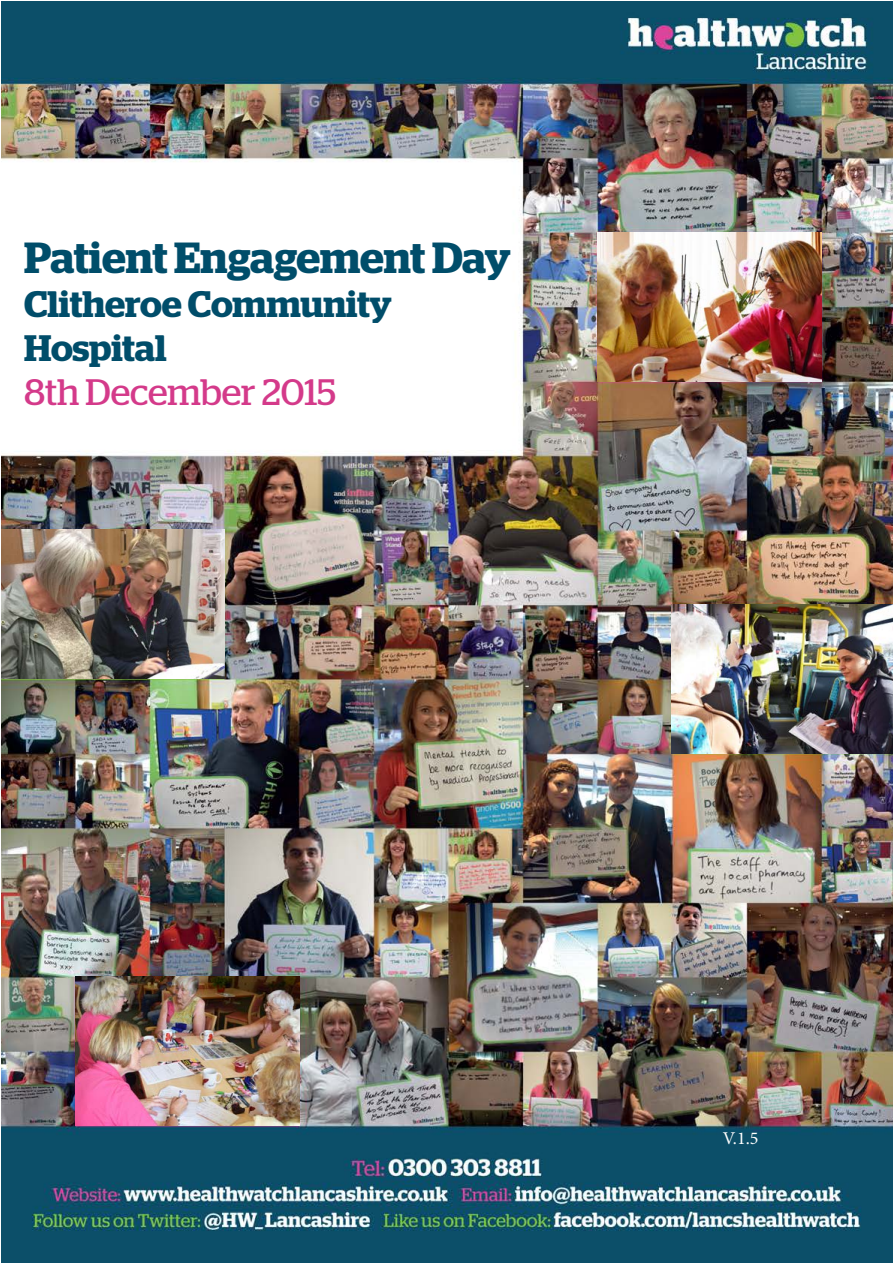
<style>
.page{position:relative;width:893px;height:1263px;background:#fff}
.page>*{position:absolute;margin:0;border:0;box-sizing:border-box;transform-origin:0 0}
.t1{font:600 43.5px "Stag";letter-spacing:-.005em;color:#004d6a}
.t2{font:600 36.75px/44.1px "Stag";color:#004d6a}
.t3{font:36.75px "Stag";color:#d43a8a}
.t4{font:18px "Minion Pro";color:#fff}
</style>
<div class="page">
<img style="left:1px;top:1px;width:892px;height:1262px">
<img style="left:597px;top:233px;width:224px;height:149px">
<img style="left:672px;top:604px;width:221px;height:149px">
<img style="left:1px;top:530px;width:223px;height:149px">
<img style="left:76px;top:977px;width:223px;height:149px">
<p class="t1" style="left:24px;top:232px;width:488px">Patient Engagement Day</p>
<p class="t2" style="left:24px;top:282px;width:369px">Clitheroe Community<br>Hospital</p>
<p class="t3" style="left:24px;top:371px;width:314px">8th December 2015</p>
<p class="t4" style="left:723px;top:1126px;width:37px">V.1.5</p>
</div>
